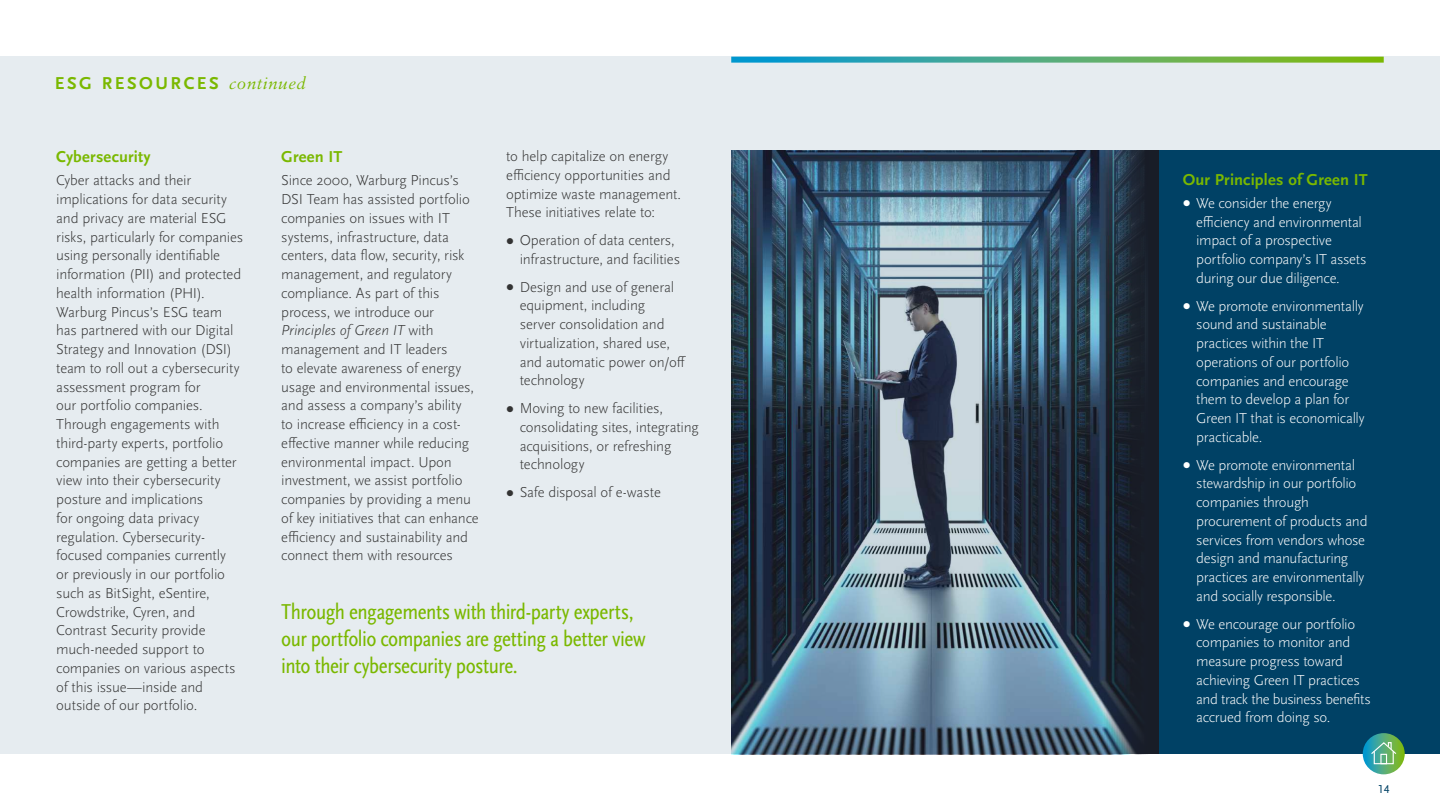
<style>
.page{position:relative;width:1440px;height:810px;background:#fff}
.page>*{position:absolute;margin:0;border:0;box-sizing:border-box;transform-origin:0 0}
.t1{font:condensed 22.5px/27px "Scala Sans Pro";letter-spacing:-.02em;color:#7ab800}
.t2{font:700 18px "Scala Sans Pro";letter-spacing:.14em;color:#7ab800}
.t3{font:700 16.5px "Scala Sans Pro";letter-spacing:.01em;color:#7ab800}
.t4{font:300 15px/18.8px "Scala Sans Pro";letter-spacing:-.015em;color:#333}
.t5{font:300 15px/18.8px "Scala Sans Pro";letter-spacing:-.025em;color:#fff}
.t6{font:12px "Scala Sans Pro";color:#004165}
.s1{font-family:"Sabon";font-weight:400;font-style:italic}
.s2{font-style:italic}
.s3{font-size:12.75px}
</style>
<div class="page">
<div style="left:0;top:56px;width:1440px;height:698px;background:#e6ecf0"></div>
<div style="left:731px;top:150px;width:709px;height:604px;background:#004165"></div>
<svg style="left:731px;top:57px;width:653px;height:6px"></svg>
<svg style="left:1363px;top:733px;width:42px;height:41px"></svg>
<img style="left:731px;top:150px;width:428px;height:604px">
<p class="t2" style="left:55px;top:72px;width:253px">ESG RESOURCES <span class="s1">continued</span></p>
<p class="t3" style="left:56px;top:147px;width:96px">Cybersecurity</p>
<p class="t4" style="left:56px;top:171px;width:189px">Cyber attacks and their implications for data security and privacy are material ESG risks, particularly for companies using personally identifiable information (PII) and protected health information (PHI).<br>Warburg Pincus’s ESG team has partnered with our Digital<br>Strategy and Innovation (DSI) team to roll out a cybersecurity assessment program for<br>our portfolio companies.<br>Through engagements with third-party experts, portfolio companies are getting a better view into their cybersecurity posture and implications<br>for ongoing data privacy regulation. Cybersecurity&shy;focused companies currently<br>or previously in our portfolio such as BitSight, eSentire,<br>Crowdstrike, Cyren, and<br>Contrast Security provide much-needed support to companies on various aspects of this issue—inside and outside of our portfolio.</p>
<p class="t3" style="left:281px;top:147px;width:63px">Green IT</p>
<p class="t4" style="left:281px;top:171px;width:199px">Since 2000, Warburg Pincus’s<br>DSI Team has assisted portfolio companies on issues with IT systems, infrastructure, data centers, data flow, security, risk management, and regulatory compliance. As part of this process, we introduce our<br><span class="s2">Principles of Green IT</span> with management and IT leaders<br>to elevate awareness of energy usage and environmental issues, and assess a company’s ability<br>to increase efficiency in a cost&shy;effective manner while reducing environmental impact. Upon investment, we assist portfolio companies by providing a menu of key initiatives that can enhance efficiency and sustainability and connect them with resources</p>
<p class="t4" style="left:506px;top:147px;width:176px">to help capitalize on energy efficiency opportunities and optimize waste management.<br>These initiatives relate to:</p>
<p class="t4" style="left:520px;top:231px;width:162px;text-indent:-14px"><span class="s3">●</span> Operation of data centers, infrastructure, and facilities</p>
<p class="t4" style="left:520px;top:277px;width:168px;text-indent:-14px"><span class="s3">●</span> Design and use of general equipment, including<br>server consolidation and virtualization, shared use, and automatic power on/off technology</p>
<p class="t4" style="left:520px;top:399px;width:181px;text-indent:-14px"><span class="s3">●</span> Moving to new facilities, consolidating sites, integrating acquisitions, or refreshing technology</p>
<p class="t4" style="left:506px;top:483px;width:156px"><span class="s3">●</span> Safe disposal of e-waste</p>
<h1 class="t1" style="left:281px;top:598px;width:366px">Through engagements with third-party experts, our portfolio companies are getting a better view into their cybersecurity posture.</h1>
<p class="t3" style="left:1183px;top:170px;width:187px">Our Principles of Green IT</p>
<p class="t5" style="left:1196px;top:194px;width:172px;text-indent:-14px"><span class="s3">●</span> We consider the energy efficiency and environmental impact of a prospective portfolio company’s IT assets during our due diligence.</p>
<p class="t5" style="left:1196px;top:296px;width:170px;text-indent:-14px"><span class="s3">●</span> We promote environmentally sound and sustainable practices within the IT operations of our portfolio companies and encourage them to develop a plan for<br>Green IT that is economically practicable.</p>
<p class="t5" style="left:1196px;top:455px;width:173px;text-indent:-14px"><span class="s3">●</span> We promote environmental stewardship in our portfolio companies through procurement of products and services from vendors whose design and manufacturing practices are environmentally and socially responsible.</p>
<p class="t5" style="left:1196px;top:614px;width:176px;text-indent:-14px"><span class="s3">●</span> We encourage our portfolio companies to monitor and measure progress toward achieving Green IT practices and track the business benefits accrued from doing so.</p>
<p class="t6" style="left:1378px;top:783px;width:13px">14</p>
</div>
